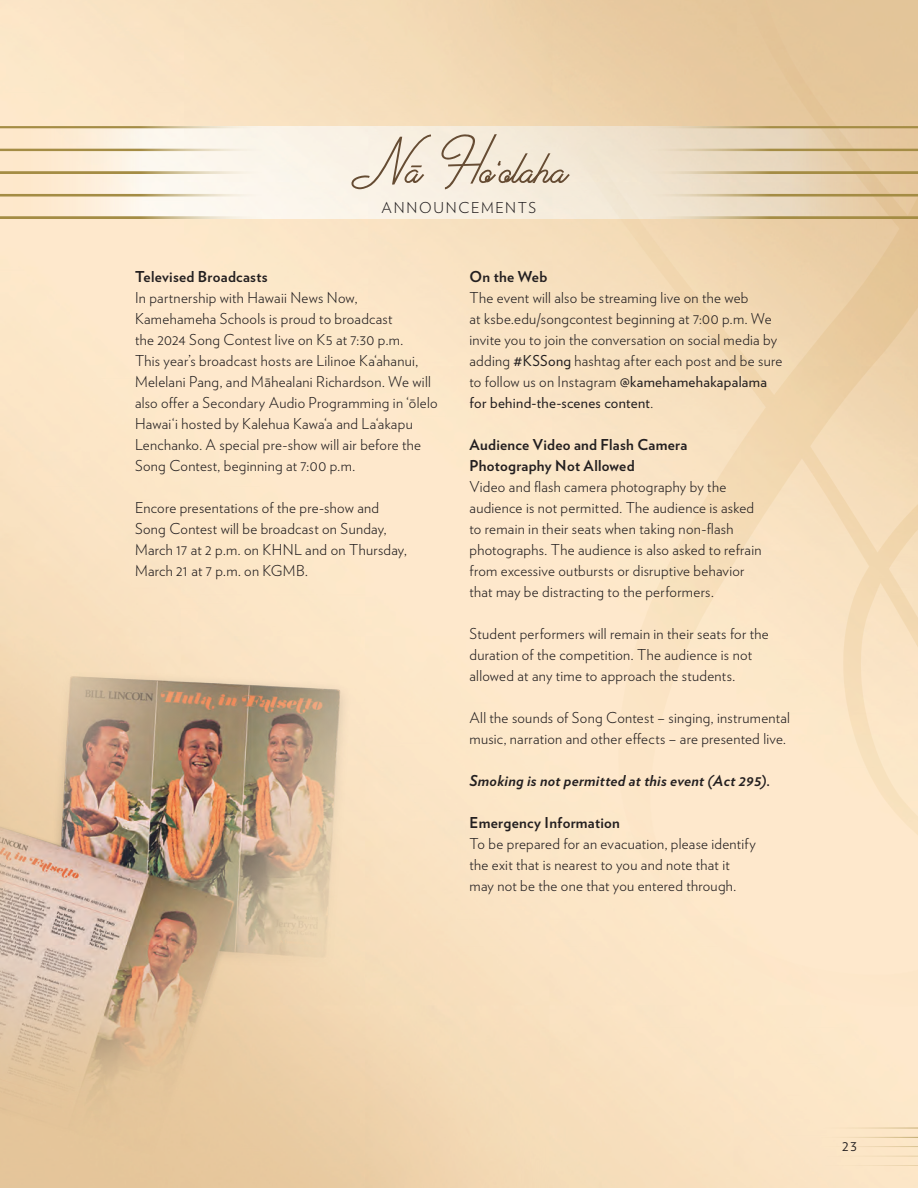
<style>
.page{position:relative;width:918px;height:1188px;background:#fff}
.page>*{position:absolute;margin:0;border:0;box-sizing:border-box;transform-origin:0 0}
.t1{font:81px "Old Landmark";color:#664c33;scale:1.05 1}
.Song_director{font:300 15px/21px "Verlag";letter-spacing:.02em;color:#231f20}
.t2{font:700 15px/21px "Verlag";letter-spacing:.02em;color:#231f20}
.t3{font:italic 700 15px "Verlag";letter-spacing:.02em;color:#231f20}
.Song_director-2{font:300 15px "Verlag";letter-spacing:.115em;color:#231f20}
.t4{font:12px "Verlag";color:#231f20}
.s1{font-weight:400}
</style>
<div class="page">
<img style="left:0;top:578px;width:477px;height:610px">
<hr style="left:642px;top:149px;width:276px;height:2px;background:#a48c44">
<hr style="left:642px;top:126px;width:276px;height:3px;background:#a48c44">
<hr style="left:642px;top:171px;width:276px;height:3px;background:#a48c44">
<hr style="left:642px;top:194px;width:276px;height:3px;background:#a48c44">
<hr style="left:642px;top:216px;width:276px;height:3px;background:#a48c44">
<hr style="left:0;top:149px;width:270px;height:2px;background:#a48c44">
<hr style="left:0;top:126px;width:270px;height:3px;background:#a48c44">
<hr style="left:0;top:171px;width:270px;height:3px;background:#a48c44">
<hr style="left:0;top:194px;width:270px;height:3px;background:#a48c44">
<hr style="left:0;top:216px;width:270px;height:3px;background:#a48c44">
<hr style="left:809px;top:1137px;width:109px;height:1px;background:#a48c44">
<hr style="left:809px;top:1128px;width:109px;height:1px;background:#a48c44">
<hr style="left:809px;top:1146px;width:109px;height:1px;background:#a48c44">
<hr style="left:809px;top:1155px;width:109px;height:1px;background:#a48c44">
<hr style="left:809px;top:1164px;width:109px;height:1px;background:#a48c44">
<p class="t1" style="left:351px;top:123px;width:136px">Na Ho</p>
<p class="t1" style="left:408px;top:123px;width:152px">- ‘olaha</p>
<p class="Song_director-2" style="left:382px;top:197px;width:156px">ANNOUNCEMENTS</p>
<p class="t2" style="left:135px;top:265px;width:134px">Televised Broadcasts</p>
<p class="Song_director" style="left:135px;top:286px;width:304px">In partnership with Hawaii News Now, Kamehameha Schools is proud to broadcast<br>the 2024 Song Contest live on K5 at 7:30 p.m.<br>This year’s broadcast hosts are Lilinoe Ka‘ahanui, Melelani Pang, and Māhealani Richardson. We will also offer a Secondary Audio Programming in ‘ōlelo Hawai‘i hosted by Kalehua Kawa‘a and La‘akapu Lenchanko. A special pre-show will air before the Song Contest, beginning at 7:00 p.m.</p>
<p class="Song_director" style="left:135px;top:496px;width:273px">Encore presentations of the pre-show and Song Contest will be broadcast on Sunday, March 17 at 2 p.m. on KHNL and on Thursday, March 21 at 7 p.m. on KGMB.</p>
<p class="t2" style="left:470px;top:265px;width:79px">On the Web</p>
<p class="Song_director" style="left:470px;top:286px;width:314px">The event will also be streaming live on the web<br>at ksbe.edu/songcontest beginning at 7:00 p.m. We invite you to join the conversation on social media by adding <span class="s1">#KSSong</span> hashtag after each post and be sure to follow us on Instagram <span class="s1">@kamehamehakapalama for behind-the-scenes content</span>.</p>
<p class="t2" style="left:470px;top:433px;width:219px">Audience Video and Flash Camera<br>Photography Not Allowed</p>
<p class="Song_director" style="left:470px;top:475px;width:294px">Video and flash camera photography by the audience is not permitted. The audience is asked to remain in their seats when taking non-flash photographs. The audience is also asked to refrain from excessive outbursts or disruptive behavior that may be distracting to the performers.</p>
<p class="Song_director" style="left:470px;top:622px;width:301px">Student performers will remain in their seats for the duration of the competition. The audience is not allowed at any time to approach the students.</p>
<p class="Song_director" style="left:470px;top:706px;width:322px">All the sounds of Song Contest – singing, instrumental music, narration and other effects – are presented live.</p>
<p class="t3" style="left:470px;top:769px;width:302px">Smoking is not permitted at this event (Act 295).</p>
<p class="t2" style="left:470px;top:811px;width:152px">Emergency Information</p>
<p class="Song_director" style="left:470px;top:832px;width:288px">To be prepared for an evacuation, please identify the exit that is nearest to you and note that it may not be the one that you entered through.</p>
<p class="t4" style="left:842px;top:1138px;width:16px">23</p>
</div>
